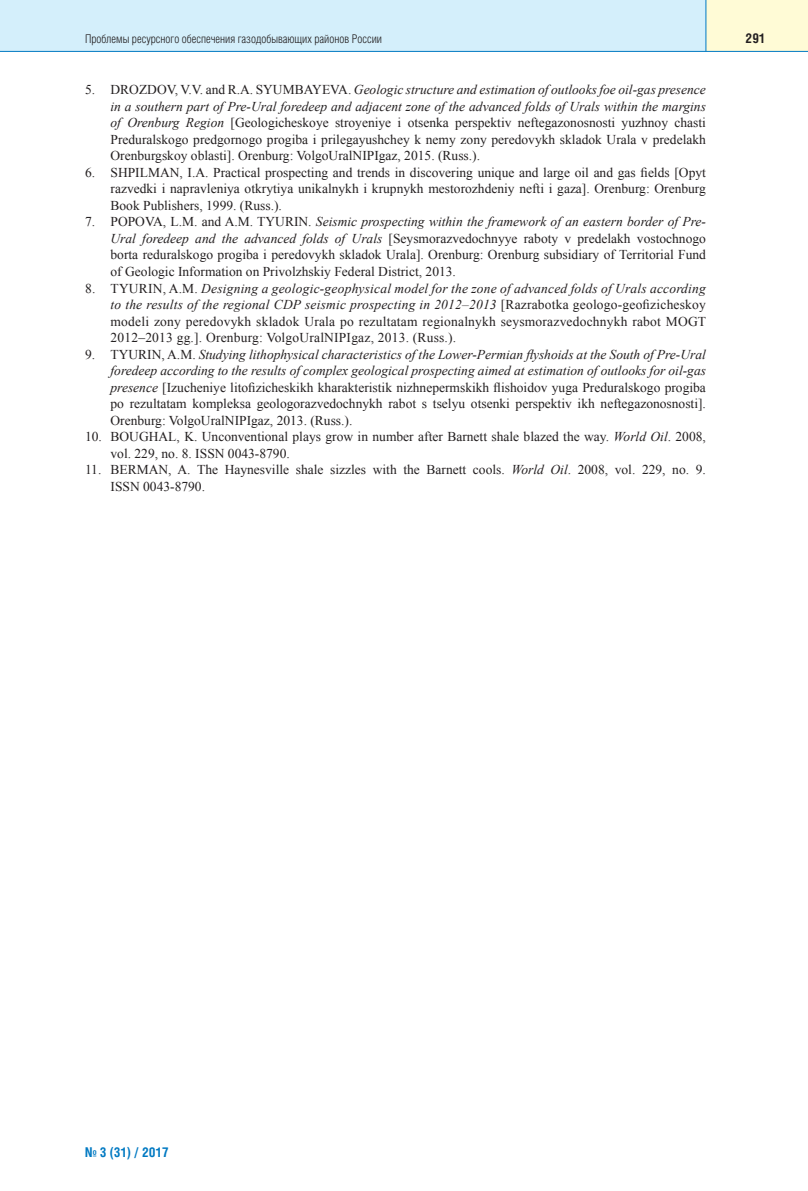
<style>
.page{position:relative;width:808px;height:1191px;background:#fff}
.page>*{position:absolute;margin:0;border:0;box-sizing:border-box;transform-origin:0 0}
.t1{font:13.5px/16.5px "Times New Roman";color:#231f20;text-align:justify}
.t2{font:700 13.5px "Helios Cond";color:#0079c2}
.t3{font:700 13.5px "Helios Cond";color:#231f20}
.t4{font:300 12px "Helios Cond";color:#231f20}
.s1{font-style:italic}
</style>
<div class="page">
<div style="left:0;top:0;width:706px;height:51px;background:#d4effb"></div>
<div style="left:706px;top:0;width:102px;height:51px;background:#fffbd6"></div>
<hr style="left:0;top:51px;width:808px;height:1px;background:#0079c2">
<hr style="left:705px;top:0;width:1px;height:51px;background:#0079c2">
<p class="t4" style="left:85px;top:34px;width:298px">Проблемы ресурсного обеспечения газодобывающих районов России</p>
<p class="t3" style="left:745px;top:33px;width:21px">291</p>
<p class="t1" style="left:111px;top:82px;width:597px;text-indent:-26px">5. DROZDOV, V.V. and R.A. SYUMBAYEVA. <span class="s1">Geologic structure and estimation of outlooks foe oil-gas presence in a southern part of Pre-Ural foredeep and adjacent zone of the advanced folds of Urals within the margins of Orenburg Region</span> [Geologicheskoye stroyeniye i otsenka perspektiv neftegazonosnosti yuzhnoy chasti Preduralskogo predgornogo progiba i prilegayushchey k nemy zony peredovykh skladok Urala v predelakh Orenburgskoy oblasti]. Orenburg: VolgoUralNIPIgaz, 2015. (Russ.).</p>
<p class="t1" style="left:111px;top:164px;width:597px;text-indent:-26px">6. SHPILMAN, I.A. Practical prospecting and trends in discovering unique and large oil and gas fields [Opyt razvedki i napravleniya otkrytiya unikalnykh i krupnykh mestorozhdeniy nefti i gaza]. Orenburg: Orenburg Book Publishers, 1999. (Russ.).</p>
<p class="t1" style="left:111px;top:214px;width:597px;text-indent:-26px">7. POPOVA, L.M. and A.M. TYURIN. <span class="s1">Seismic prospecting within the framework of an eastern border of Pre-Ural foredeep and the advanced folds of Urals</span> [Seysmorazvedochnyye raboty v predelakh vostochnogo borta reduralskogo progiba i peredovykh skladok Urala]. Orenburg: Orenburg subsidiary of Territorial Fund of Geologic Information on Privolzhskiy Federal District, 2013.</p>
<p class="t1" style="left:111px;top:280px;width:597px;text-indent:-26px">8. TYURIN, A.M. <span class="s1">Designing a geologic-geophysical model for the zone of advanced folds of Urals according to the results of the regional CDP seismic prospecting in 2012–2013</span> [Razrabotka geologo-geofizicheskoy modeli zony peredovykh skladok Urala po rezultatam regionalnykh seysmorazvedochnykh rabot MOGT 2012–2013 gg.]. Orenburg: VolgoUralNIPIgaz, 2013. (Russ.).</p>
<p class="t1" style="left:111px;top:346px;width:597px;text-indent:-26px">9. TYURIN, A.M. <span class="s1">Studying lithophysical characteristics of the Lower-Permian flyshoids at the South of Pre-Ural foredeep according to the results of complex geological prospecting aimed at estimation of outlooks for oil-gas presence</span> [Izucheniye litofizicheskikh kharakteristik nizhnepermskikh flishoidov yuga Preduralskogo progiba po rezultatam kompleksa geologorazvedochnykh rabot s tselyu otsenki perspektiv ikh neftegazonosnosti].<br>Orenburg: VolgoUralNIPIgaz, 2013. (Russ.).</p>
<p class="t1" style="left:111px;top:428px;width:597px;text-indent:-26px">10. BOUGHAL, K. Unconventional plays grow in number after Barnett shale blazed the way. <span class="s1">World Oil</span>. 2008, vol. 229, no. 8. ISSN 0043-8790.</p>
<p class="t1" style="left:111px;top:461px;width:597px;text-indent:-26px">11. BERMAN, A. The Haynesville shale sizzles with the Barnett cools. <span class="s1">World Oil</span>. 2008, vol. 229, no. 9.<br>ISSN 0043-8790.</p>
<p class="t2" style="left:85px;top:1147px;width:85px">№ 3 (31) / 2017</p>
</div>
